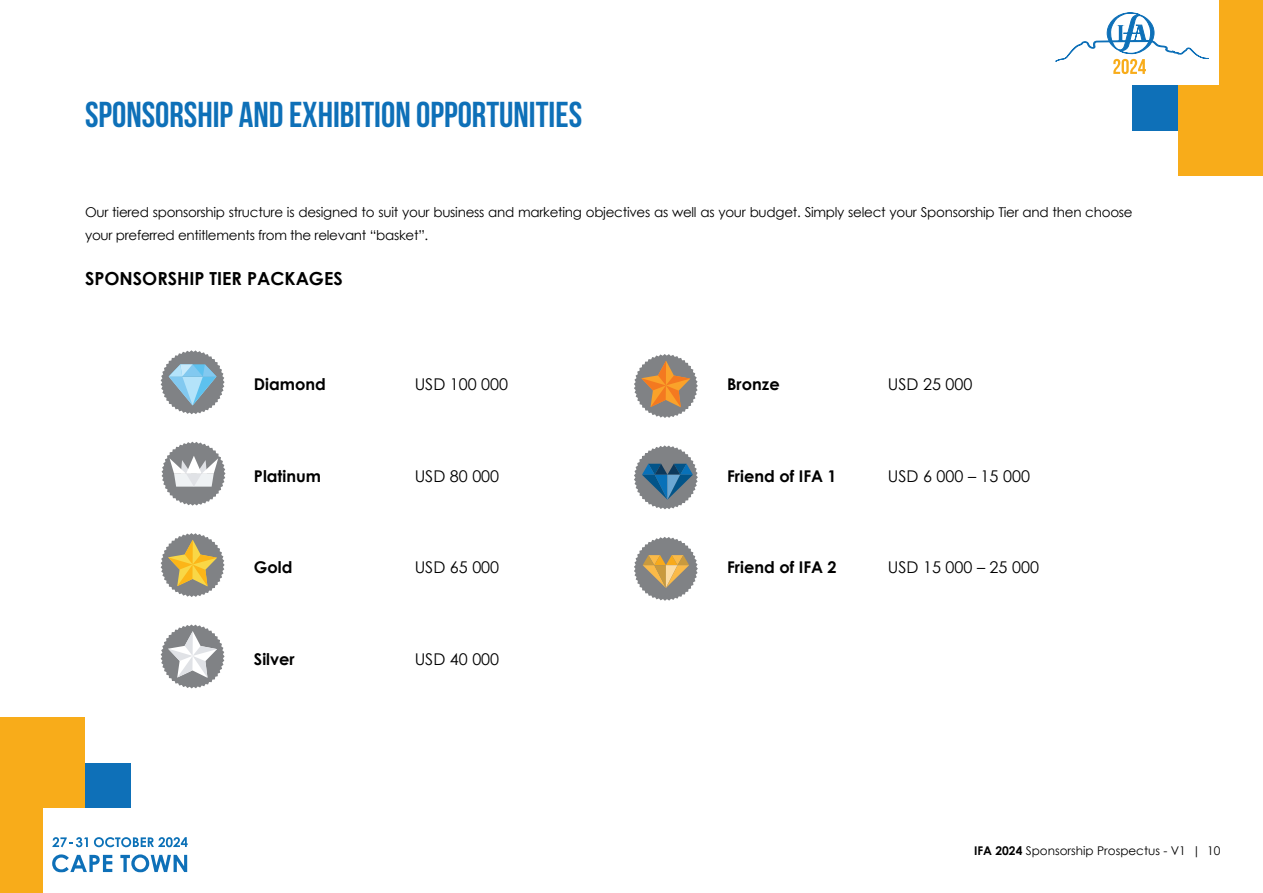
<style>
.page{position:relative;width:1263px;height:893px;background:#fff}
.page>*{position:absolute;margin:0;border:0;box-sizing:border-box;transform-origin:0 0}
.t1{font:36px "Bebas Neue";color:#0e70b8}
.t2{font:700 18px "Century Gothic";color:#000}
.t3{font:16.2px "Century Gothic";color:#000}
.t4{font:700 16.2px "Century Gothic";color:#000}
.t5{font:13.5px/22.5px "Century Gothic";letter-spacing:-.02em;color:#000}
.t6{font:12px "Century Gothic";color:#000}
.s1{font-weight:700}
</style>
<div class="page">
<div style="left:0;top:717px;width:85px;height:176px;background:#f8ac1a"></div>
<div style="left:85px;top:763px;width:45px;height:130px;background:#0e70b8"></div>
<div style="left:43px;top:808px;width:175px;height:85px;background:#fff"></div>
<svg style="left:52px;top:854px;width:135px;height:18px"></svg>
<svg style="left:52px;top:837px;width:36px;height:10px"></svg>
<svg style="left:94px;top:837px;width:94px;height:10px"></svg>
<div style="left:1178px;top:0;width:85px;height:175px;background:#f8ac1a"></div>
<div style="left:1132px;top:0;width:46px;height:130px;background:#0e70b8"></div>
<div style="left:1044px;top:0;width:174px;height:85px;background:#fff"></div>
<svg style="left:1055px;top:13px;width:154px;height:61px"></svg>
<svg style="left:161px;top:350px;width:64px;height:64px"></svg>
<svg style="left:162px;top:442px;width:63px;height:64px"></svg>
<svg style="left:161px;top:533px;width:64px;height:64px"></svg>
<svg style="left:161px;top:624px;width:64px;height:64px"></svg>
<svg style="left:634px;top:354px;width:64px;height:64px"></svg>
<svg style="left:634px;top:445px;width:64px;height:64px"></svg>
<svg style="left:634px;top:537px;width:64px;height:64px"></svg>
<h1 class="t1" style="left:85px;top:95px;width:499px">SPONSORSHIP AND EXHIBITION OPPORTUNITIES</h1>
<p class="t5" style="left:85px;top:201px;width:1049px">Our tiered sponsorship structure is designed to suit your business and marketing objectives as well as your budget. Simply select your Sponsorship Tier and then choose your preferred entitlements from the relevant “basket”.</p>
<h2 class="t2" style="left:85px;top:264px;width:259px">SPONSORSHIP TIER PACKAGES</h2>
<p class="t4" style="left:254px;top:371px;width:73px">Diamond</p>
<p class="t3" style="left:415px;top:372px;width:95px">USD 100 000</p>
<p class="t4" style="left:727px;top:371px;width:54px">Bronze</p>
<p class="t3" style="left:888px;top:372px;width:86px">USD 25 000</p>
<p class="t4" style="left:254px;top:463px;width:69px">Platinum</p>
<p class="t3" style="left:415px;top:464px;width:86px">USD 80 000</p>
<p class="t4" style="left:727px;top:463px;width:111px">Friend of IFA 1</p>
<p class="t3" style="left:888px;top:464px;width:144px">USD 6 000 – 15 000</p>
<p class="t4" style="left:254px;top:555px;width:40px">Gold</p>
<p class="t3" style="left:415px;top:556px;width:86px">USD 65 000</p>
<p class="t4" style="left:727px;top:555px;width:111px">Friend of IFA 2</p>
<p class="t3" style="left:888px;top:556px;width:153px">USD 15 000 – 25 000</p>
<p class="t4" style="left:254px;top:647px;width:42px">Silver</p>
<p class="t3" style="left:415px;top:648px;width:86px">USD 40 000</p>
<p class="t6" style="left:974px;top:842px;width:248px"><span class="s1">IFA 2024</span> Sponsorship Prospectus - V1 | 10</p>
</div>
